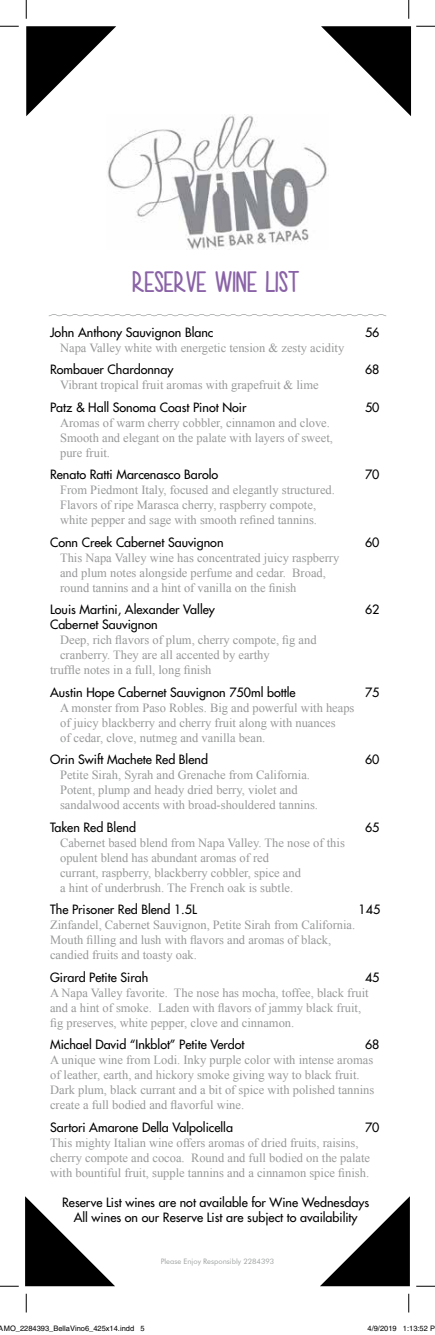
<style>
.page{position:relative;width:435px;height:1335px;background:#fff}
.page>*{position:absolute;margin:0;border:0;box-sizing:border-box;transform-origin:0 0}
.t1{font:30px "Mf Hey Pretty Girl";color:#8a63a7}
.t2{font:12.5px/15px "Times New Roman";color:#979899}
.t3{font:500 12.5px/15px "Futura Std";color:#000;text-align:center}
.t4{font:7.5px "Helvetica";color:#000}
.t5{font:7.5px "Futura BT";color:#a1a3a3}
</style>
<div class="page">
<img style="left:107px;top:114px;width:220px;height:135px">
<svg style="left:49px;top:314px;width:337px;height:2px"></svg>
<svg style="left:26px;top:26px;width:90px;height:90px"></svg>
<svg style="left:320px;top:1196px;width:90px;height:90px"></svg>
<svg style="left:25px;top:1196px;width:90px;height:90px"></svg>
<svg style="left:0;top:25px;width:19px;height:2px"></svg>
<svg style="left:321px;top:25px;width:114px;height:91px"></svg>
<svg style="left:0;top:1285px;width:19px;height:2px"></svg>
<svg style="left:416px;top:1285px;width:19px;height:2px"></svg>
<svg style="left:25px;top:0;width:2px;height:19px"></svg>
<svg style="left:25px;top:1294px;width:2px;height:18px"></svg>
<svg style="left:408px;top:0;width:2px;height:19px"></svg>
<svg style="left:408px;top:1294px;width:2px;height:18px"></svg>
<h1 class="t1" style="left:132px;top:263px;width:169px">RESERVE WINE LIST</h1>
<p class="t3" style="left:50px;top:325px;width:165px">John Anthony Sauvignon Blanc</p>
<p class="t3" style="left:365px;top:325px;width:16px">56</p>
<p class="t2" style="left:60px;top:340px;width:286px">Napa Valley white with energetic tension &amp; zesty acidity</p>
<p class="t3" style="left:50px;top:362px;width:125px">Rombauer Chardonnay</p>
<p class="t3" style="left:365px;top:362px;width:16px">68</p>
<p class="t2" style="left:60px;top:377px;width:260px">Vibrant tropical fruit aromas with grapefruit &amp; lime</p>
<p class="t3" style="left:50px;top:400px;width:198px">Patz &amp; Hall Sonoma Coast Pinot Noir</p>
<p class="t3" style="left:365px;top:400px;width:16px">50</p>
<p class="t2" style="left:60px;top:415px;width:274px">Aromas of warm cherry cobbler, cinnamon and clove.<br>Smooth and elegant on the palate with layers of sweet, pure fruit.</p>
<p class="t3" style="left:50px;top:467px;width:170px">Renato Ratti Marcenasco Barolo</p>
<p class="t3" style="left:365px;top:467px;width:16px">70</p>
<p class="t2" style="left:60px;top:482px;width:276px">From Piedmont Italy, focused and elegantly structured.<br>Flavors of ripe Marasca cherry, raspberry compote, white pepper and sage with smooth refined tannins.</p>
<p class="t3" style="left:50px;top:535px;width:175px">Conn Creek Cabernet Sauvignon</p>
<p class="t3" style="left:365px;top:535px;width:16px">60</p>
<p class="t2" style="left:60px;top:550px;width:281px">This Napa Valley wine has concentrated juicy raspberry and plum notes alongside perfume and cedar. Broad, round tannins and a hint of vanilla on the finish</p>
<p class="t3" style="left:50px;top:602px;width:166px">Louis Martini, Alexander Valley</p>
<p class="t3" style="left:365px;top:602px;width:16px">62</p>
<p class="t3" style="left:50px;top:617px;width:109px">Cabernet Sauvignon</p>
<p class="t2" style="left:60px;top:632px;width:258px">Deep, rich flavors of plum, cherry compote, fig and</p>
<p class="t2" style="left:60px;top:647px;width:211px">cranberry. They are all accented by earthy</p>
<p class="t2" style="left:50px;top:662px;width:163px">truffle notes in a full, long finish</p>
<p class="t3" style="left:50px;top:685px;width:247px">Austin Hope Cabernet Sauvignon 750ml bottle</p>
<p class="t3" style="left:365px;top:685px;width:16px">75</p>
<p class="t2" style="left:60px;top:700px;width:296px">A monster from Paso Robles. Big and powerful with heaps of juicy blackberry and cherry fruit along with nuances<br>of cedar, clove, nutmeg and vanilla bean.</p>
<p class="t3" style="left:50px;top:752px;width:159px">Orin Swift Machete Red Blend</p>
<p class="t3" style="left:365px;top:752px;width:16px">60</p>
<p class="t2" style="left:60px;top:767px;width:259px">Petite Sirah, Syrah and Grenache from California.<br>Potent, plump and heady dried berry, violet and sandalwood accents with broad-shouldered tannins.</p>
<p class="t3" style="left:50px;top:820px;width:87px">Taken Red Blend</p>
<p class="t3" style="left:365px;top:820px;width:16px">65</p>
<p class="t2" style="left:60px;top:835px;width:286px">Cabernet based blend from Napa Valley. The nose of this opulent blend has abundant aromas of red<br>currant, raspberry, blackberry cobbler, spice and<br>a hint of underbrush. The French oak is subtle.</p>
<p class="t3" style="left:50px;top:902px;width:148px">The Prisoner Red Blend 1.5L</p>
<p class="t3" style="left:359px;top:902px;width:23px">145</p>
<p class="t2" style="left:50px;top:917px;width:307px">Zinfandel, Cabernet Sauvignon, Petite Sirah from California.<br>Mouth filling and lush with flavors and aromas of black, candied fruits and toasty oak.</p>
<p class="t3" style="left:50px;top:970px;width:100px">Girard Petite Sirah</p>
<p class="t3" style="left:365px;top:970px;width:16px">45</p>
<p class="t2" style="left:50px;top:985px;width:320px">A Napa Valley favorite. The nose has mocha, toffee, black fruit and a hint of smoke. Laden with flavors of jammy black fruit, fig preserves, white pepper, clove and cinnamon.</p>
<p class="t3" style="left:50px;top:1037px;width:196px">Michael David “Inkblot” Petite Verdot</p>
<p class="t3" style="left:365px;top:1037px;width:16px">68</p>
<p class="t2" style="left:50px;top:1052px;width:326px">A unique wine from Lodi. Inky purple color with intense aromas of leather, earth, and hickory smoke giving way to black fruit.<br>Dark plum, black currant and a bit of spice with polished tannins create a full bodied and flavorful wine.</p>
<p class="t3" style="left:50px;top:1120px;width:184px">Sartori Amarone Della Valpolicella</p>
<p class="t3" style="left:365px;top:1120px;width:16px">70</p>
<p class="t2" style="left:50px;top:1135px;width:322px">This mighty Italian wine offers aromas of dried fruits, raisins, cherry compote and cocoa. Round and full bodied on the palate with bountiful fruit, supple tannins and a cinnamon spice finish.</p>
<p class="t3" style="left:62px;top:1195px;width:309px">Reserve List wines are not available for Wine Wednesdays<br>All wines on our Reserve List are subject to availability</p>
<p class="t5" style="left:161px;top:1257px;width:115px">Please Enjoy Responsibly 2284393</p>
<p class="t4" style="left:-1px;top:1324px;width:147px">AMO_2284393_BellaVino6_425x14.indd 5</p>
<p class="t4" style="left:368px;top:1324px;width:69px">4/9/2019 1:13:52 P</p>
</div>
